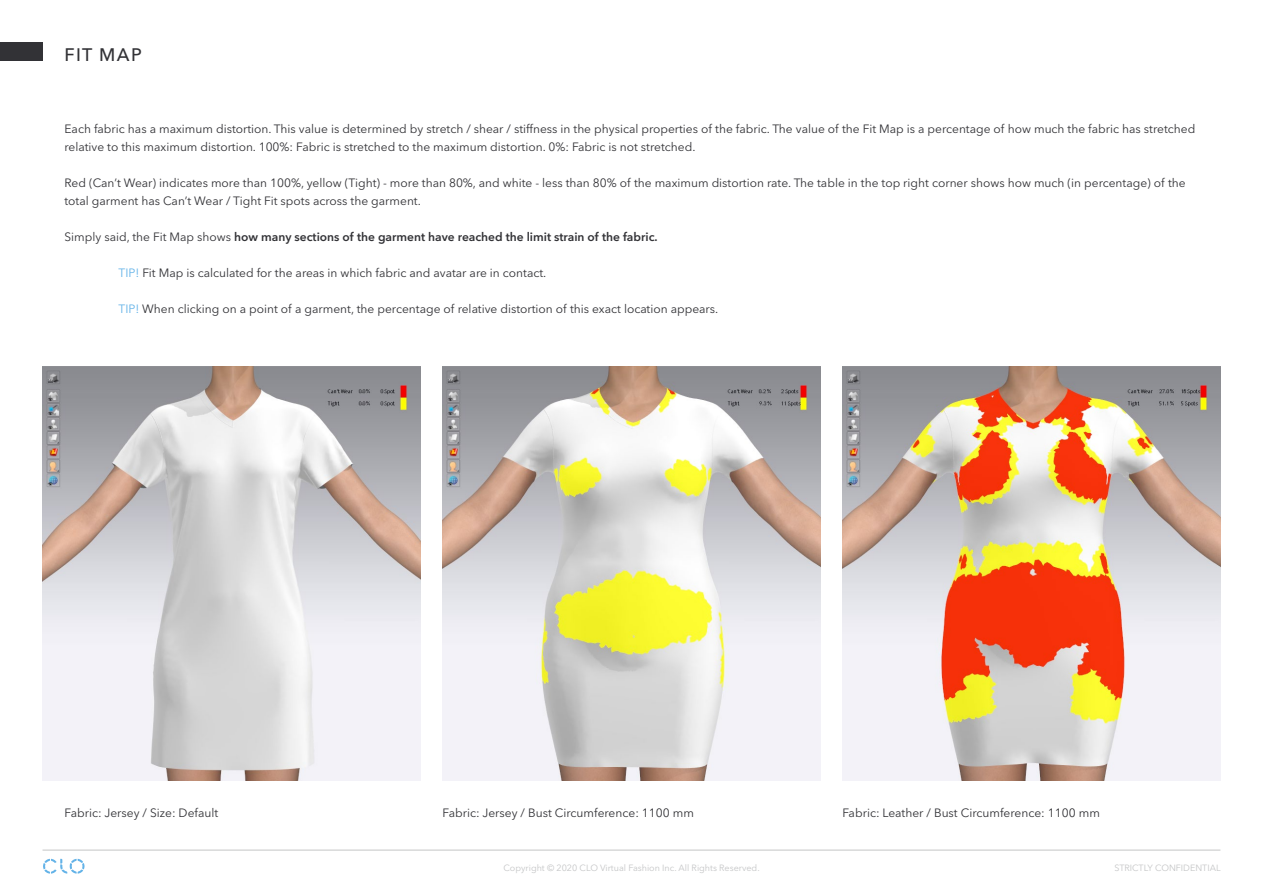
<style>
.page{position:relative;width:1263px;height:893px;background:#fff}
.page>*{position:absolute;margin:0;border:0;box-sizing:border-box;transform-origin:0 0}
.t1{font:500 18px "Avenir Next LT Pro";letter-spacing:.075em;color:#323236}
.t2{font:12px/18px "Avenir Next LT Pro";color:#323236}
.t3{font:600 12px "Avenir Next LT Pro";color:#323236}
.t4{font:9px "Avenir Next LT Pro";color:#c4c5c6}
.s1{font-weight:400}
.s2{color:#64b3e8}
</style>
<div class="page">
<img style="left:43px;top:367px;width:377px;height:414px">
<img style="left:842px;top:367px;width:378px;height:414px">
<img style="left:442px;top:367px;width:378px;height:414px">
<svg style="left:43px;top:859px;width:42px;height:15px"></svg>
<div style="left:0;top:43px;width:43px;height:18px;background:#323236"></div>
<hr style="left:43px;top:850px;width:1177px;height:1px;background:#c4c5c6">
<h1 class="t1" style="left:65px;top:43px;width:79px">FIT MAP</h1>
<p class="t2" style="left:65px;top:119px;width:1132px">Each fabric has a maximum distortion. This value is determined by stretch / shear / stiffness in the physical properties of the fabric. The value of the Fit Map is a percentage of how much the fabric has stretched relative to this maximum distortion. 100%: Fabric is stretched to the maximum distortion. 0%: Fabric is not stretched.</p>
<p class="t2" style="left:65px;top:173px;width:1123px">Red (Can’t Wear) indicates more than 100%, yellow (Tight) - more than 80%, and white - less than 80% of the maximum distortion rate. The table in the top right corner shows how much (in percentage) of the total garment has Can’t Wear / Tight Fit spots across the garment.</p>
<p class="t3" style="left:65px;top:229px;width:595px"><span class="s1">Simply said, the Fit Map shows</span> how many sections of the garment have reached the limit strain of the fabric.</p>
<p class="t2" style="left:119px;top:263px;width:429px"><span class="s2">TIP!</span> Fit Map is calculated for the areas in which fabric and avatar are in contact.</p>
<p class="t2" style="left:119px;top:299px;width:601px"><span class="s2">TIP!</span> When clicking on a point of a garment, the percentage of relative distortion of this exact location appears.</p>
<p class="t2" style="left:65px;top:803px;width:155px">Fabric: Jersey / Size: Default</p>
<p class="t2" style="left:442px;top:803px;width:253px">Fabric: Jersey / Bust Circumference: 1100 mm</p>
<p class="t2" style="left:842px;top:803px;width:259px">Fabric: Leather / Bust Circumference: 1100 mm</p>
<p class="t4" style="left:503px;top:862px;width:258px">Copyright © 2020 CLO Virtual Fashion Inc. All Rights Reserved.</p>
<p class="t4" style="left:1114px;top:862px;width:108px">STRICTLY CONFIDENTIAL</p>
</div>
